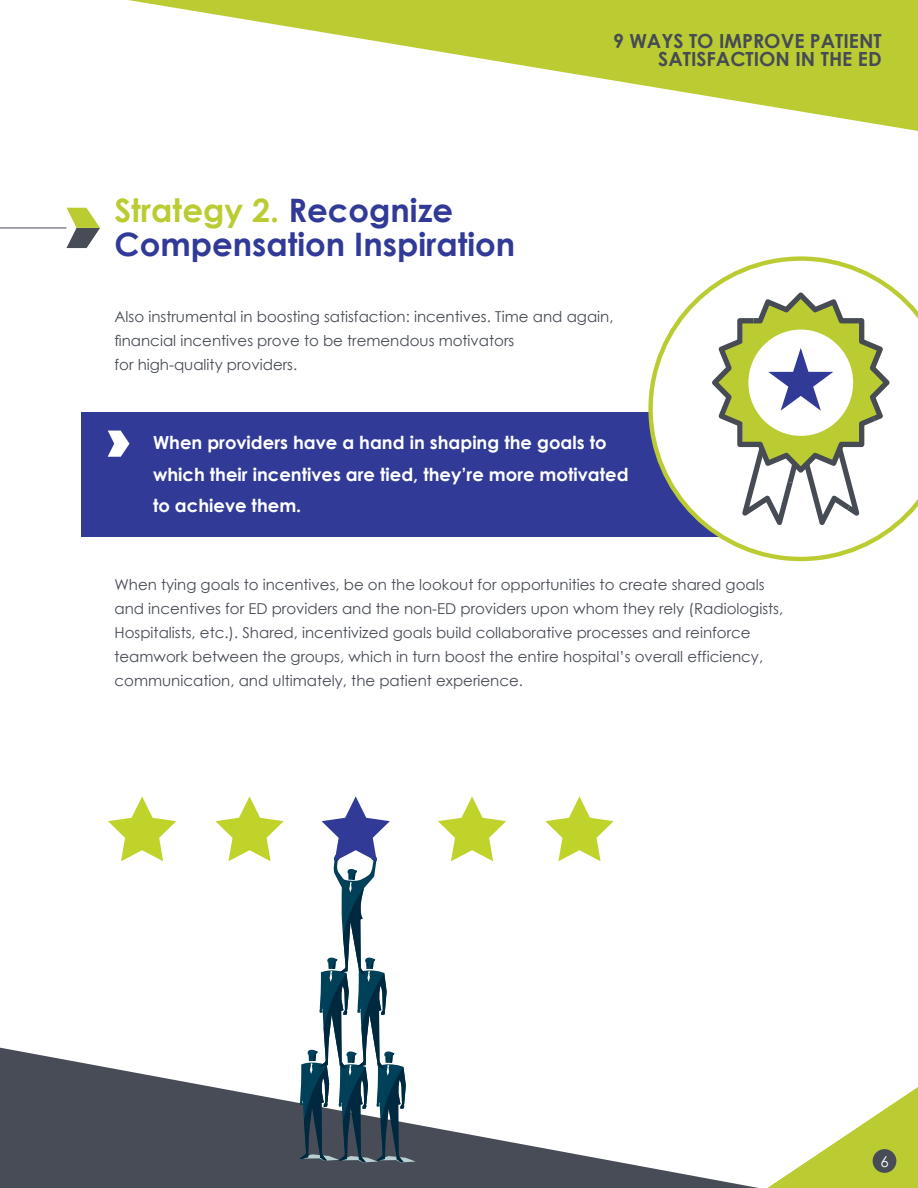
<style>
.page{position:relative;width:918px;height:1188px;background:#fff}
.page>*{position:absolute;margin:0;border:0;box-sizing:border-box;transform-origin:0 0}
.t1{font:700 32.4px/34.3px "Century Gothic";color:#313b97}
.t2{font:700 19.5px/18px "Century Gothic";color:#464b54;text-align:right}
.t3{font:700 18px/31.5px "Century Gothic";color:#fff}
.t4{font:15px/24px "Century Gothic";color:#464b54}
.t5{font:15px "Century Gothic";color:#fff}
.s1{color:#bc3}
</style>
<div class="page">
<svg style="left:768px;top:1087px;width:150px;height:101px"></svg>
<svg style="left:0;top:1048px;width:758px;height:140px;fill:#474c56"></svg>
<div style="left:873px;top:1149px;width:23px;height:24px;background:#474c56;border-radius:50%"></div>
<div style="left:81px;top:413px;width:752px;height:124px;background:#313b97"></div>
<svg style="left:648px;top:256px;width:270px;height:305px"></svg>
<svg style="left:712px;top:292px;width:178px;height:238px"></svg>
<svg style="left:300px;top:796px;width:116px;height:366px"></svg>
<svg style="left:215px;top:796px;width:69px;height:65px"></svg>
<svg style="left:108px;top:796px;width:68px;height:65px"></svg>
<svg style="left:545px;top:796px;width:69px;height:65px"></svg>
<svg style="left:438px;top:796px;width:68px;height:65px"></svg>
<svg style="left:66px;top:208px;width:34px;height:40px"></svg>
<hr style="left:0;top:228px;width:66px;height:1px;background:#474c56">
<svg style="left:128px;top:0;width:790px;height:131px"></svg>
<svg style="left:108px;top:431px;width:21px;height:26px"></svg>
<h1 class="t1" style="left:114px;top:192px;width:402px"><span class="s1">Strategy 2.</span> Recognize<br>Compensation Inspiration</h1>
<h2 class="t2" style="left:613px;top:31px;width:270px">9 WAYS TO IMPROVE PATIENT<br>SATISFACTION IN THE ED</h2>
<p class="t4" style="left:114px;top:304px;width:501px">Also instrumental in boosting satisfaction: incentives. Time and again, financial incentives prove to be tremendous motivators<br>for high-quality providers.</p>
<p class="t3" style="left:153px;top:427px;width:477px">When providers have a hand in shaping the goals to which their incentives are tied, they’re more motivated to achieve them.</p>
<p class="t4" style="left:114px;top:573px;width:670px">When tying goals to incentives, be on the lookout for opportunities to create shared goals and incentives for ED providers and the non-ED providers upon whom they rely (Radiologists, Hospitalists, etc.). Shared, incentivized goals build collaborative processes and reinforce teamwork between the groups, which in turn boost the entire hospital’s overall efficiency, communication, and ultimately, the patient experience.</p>
<p class="t5" style="left:881px;top:1152px;width:10px">16</p>
</div>
